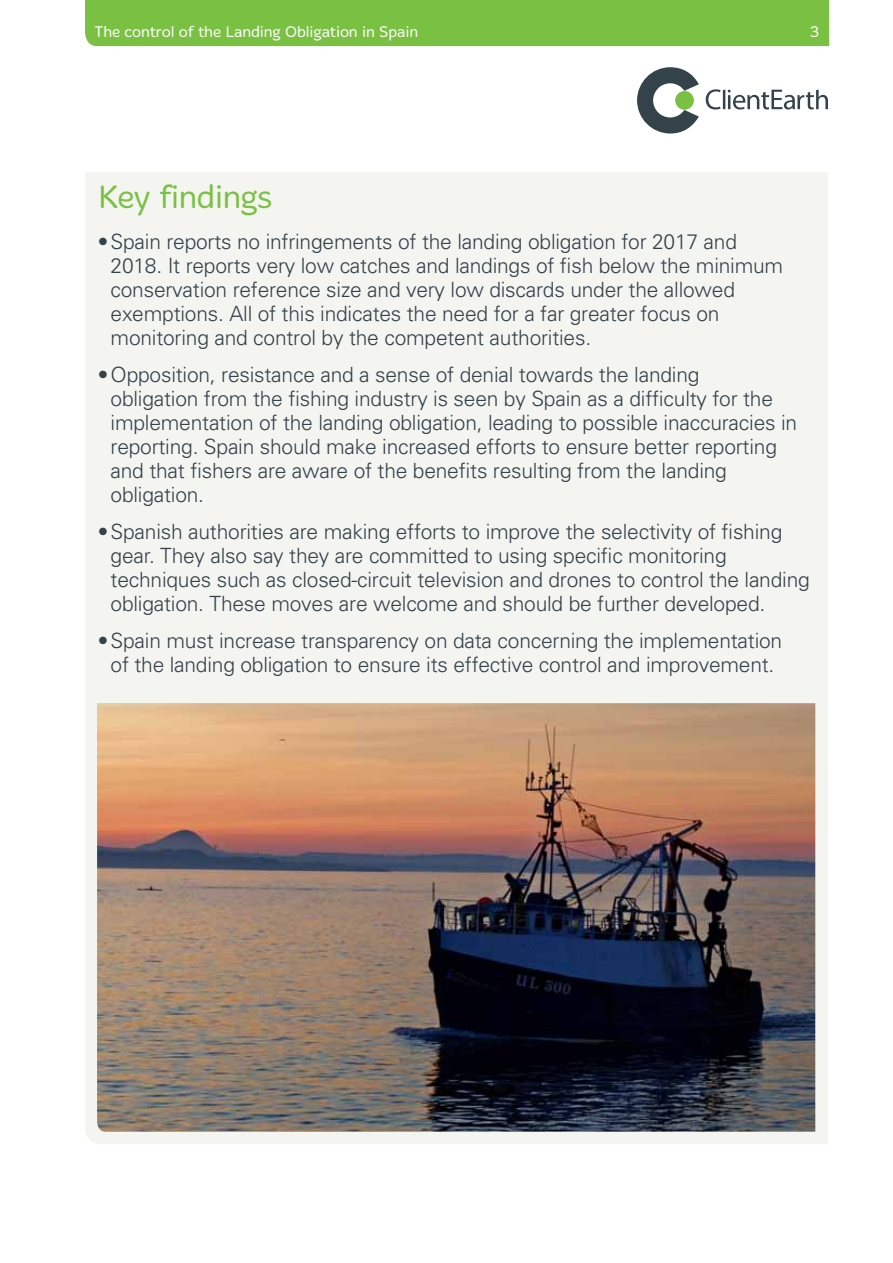
<style>
.page{position:relative;width:893px;height:1263px;background:#fff}
.page>*{position:absolute;margin:0;border:0;box-sizing:border-box;transform-origin:0 0}
.t1{font:300 33px "Merge";letter-spacing:-.02em;color:#7ac143}
.t2{font:300 21px/24px "Univers";letter-spacing:-.01em;color:#344249}
.t3{font:300 15.75px "Merge";letter-spacing:-.01em;color:#fff}
</style>
<div class="page">
<svg style="left:706px;top:89px;width:122px;height:21px"></svg>
<svg style="left:637px;top:67px;width:62px;height:67px"></svg>
<div style="left:675px;top:91px;width:19px;height:19px;background:#7ac143;border-radius:50%"></div>
<div style="left:85px;top:0;width:744px;height:46px;background:#7ac143"></div>
<div style="left:85px;top:172px;width:743px;height:972px;background:#f4f5f1"></div>
<img style="left:97px;top:703px;width:718px;height:428px">
<p class="t3" style="left:95px;top:22px;width:325px">The control of the Landing Obligation in Spain</p>
<p class="t3" style="left:810px;top:22px;width:11px">3</p>
<h1 class="t1" style="left:98px;top:178px;width:176px">Key findings</h1>
<p class="t2" style="left:111px;top:229px;width:674px;text-indent:-13px">• Spain reports no infringements of the landing obligation for 2017 and 2018. It reports very low catches and landings of fish below the minimum conservation reference size and very low discards under the allowed exemptions. All of this indicates the need for a far greater focus on monitoring and control by the competent authorities.</p>
<p class="t2" style="left:111px;top:362px;width:688px;text-indent:-13px">• Opposition, resistance and a sense of denial towards the landing<br>obligation from the fishing industry is seen by Spain as a difficulty for the implementation of the landing obligation, leading to possible inaccuracies in reporting. Spain should make increased efforts to ensure better reporting and that fishers are aware of the benefits resulting from the landing obligation.</p>
<p class="t2" style="left:111px;top:519px;width:701px;text-indent:-13px">• Spanish authorities are making efforts to improve the selectivity of fishing gear. They also say they are committed to using specific monitoring techniques such as closed-circuit television and drones to control the landing obligation. These moves are welcome and should be further developed.</p>
<p class="t2" style="left:98px;top:627px;width:686px;text-align:center">• Spain must increase transparency on data concerning the implementation of the landing obligation to ensure its effective control and improvement.</p>
</div>
